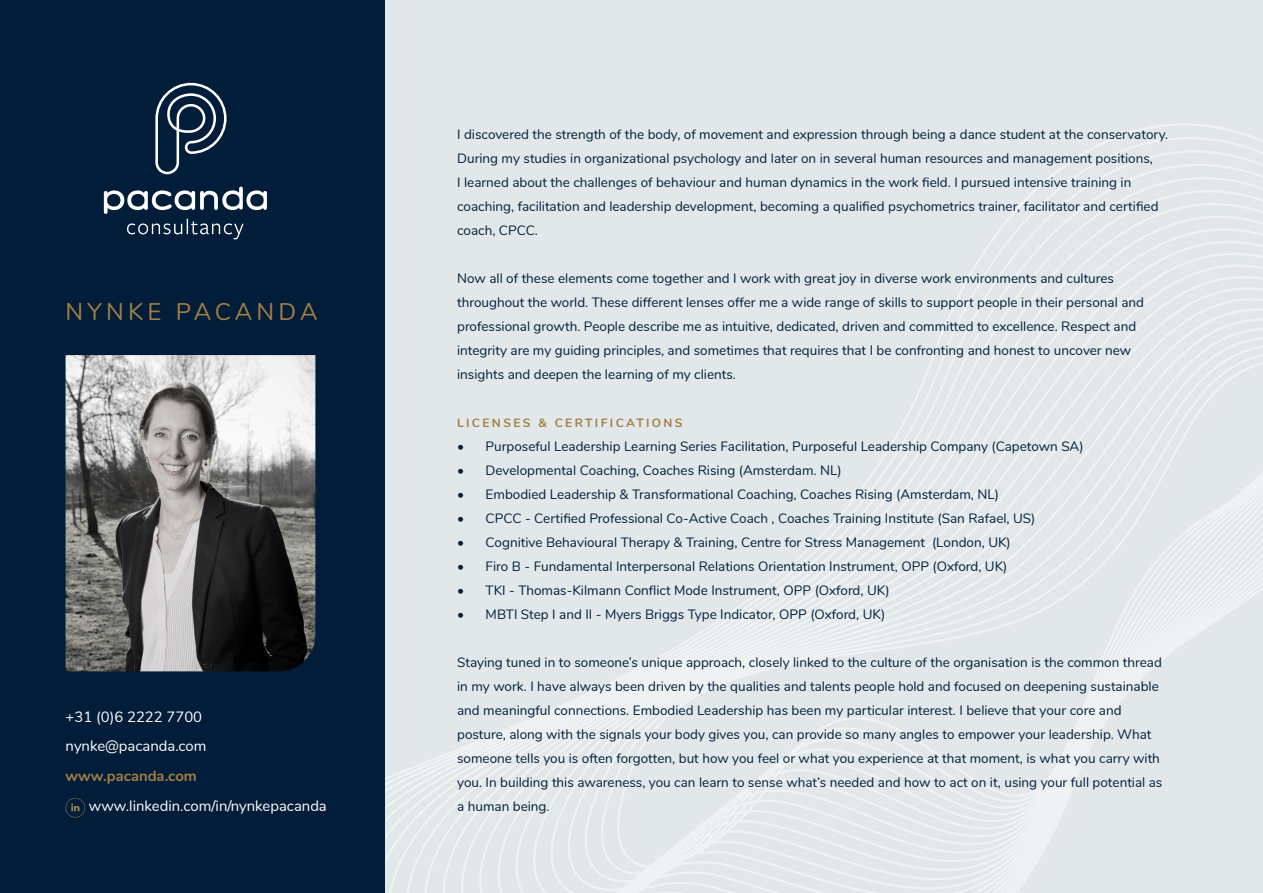
<style>
.page{position:relative;width:1263px;height:893px;background:#fff}
.page>*{position:absolute;margin:0;border:0;box-sizing:border-box;transform-origin:0 0}
.t1{font:24px "Nunito";letter-spacing:.175em;color:#a07f44}
.t2{font:14.85px "Nunito";color:#fff}
.t3{font:700 14.85px "Nunito";color:#a07f44}
.t4{font:13.5px/24px "Nunito";color:#021d39}
.t5{font:700 12px "Nunito";letter-spacing:.2em;color:#a07f44}
</style>
<div class="page">
<div style="left:315px;top:0;width:948px;height:893px;background:#e2e8e9"></div>
<svg style="left:542px;top:326px;width:721px;height:567px"></svg>
<svg style="left:566px;top:335px;width:697px;height:556px"></svg>
<svg style="left:578px;top:343px;width:685px;height:539px"></svg>
<svg style="left:594px;top:352px;width:669px;height:523px"></svg>
<svg style="left:604px;top:360px;width:659px;height:508px"></svg>
<div style="left:0;top:0;width:385px;height:893px;background:#021d39"></div>
<img style="left:66px;top:355px;width:249px;height:316px">
<svg style="left:66px;top:798px;width:19px;height:19px"></svg>
<svg style="left:155px;top:83px;width:72px;height:91px"></svg>
<svg style="left:104px;top:187px;width:163px;height:52px"></svg>
<p class="t1" style="left:66px;top:294px;width:253px">NYNKE PACANDA</p>
<p class="t2" style="left:66px;top:705px;width:138px">+31 (0)6 2222 7700</p>
<p class="t2" style="left:66px;top:735px;width:142px">nynke@pacanda.com</p>
<p class="t3" style="left:66px;top:765px;width:133px">www.pacanda.com</p>
<p class="t2" style="left:89px;top:795px;width:239px">www.linkedin.com/in/nynkepacanda</p>
<p class="t4" style="left:457px;top:122px;width:712px">I discovered the strength of the body, of movement and expression through being a dance student at the conservatory.<br>During my studies in organizational psychology and later on in several human resources and management positions,<br>I learned about the challenges of behaviour and human dynamics in the work field. I pursued intensive training in coaching, facilitation and leadership development, becoming a qualified psychometrics trainer, facilitator and certified coach, CPCC.</p>
<p class="t4" style="left:457px;top:266px;width:688px">Now all of these elements come together and I work with great joy in diverse work environments and cultures throughout the world. These different lenses offer me a wide range of skills to support people in their personal and professional growth. People describe me as intuitive, dedicated, driven and committed to excellence. Respect and integrity are my guiding principles, and sometimes that requires that I be confronting and honest to uncover new insights and deepen the learning of my clients.</p>
<p class="t5" style="left:457px;top:414px;width:227px">LICENSES &amp; CERTIFICATIONS</p>
<p class="t4" style="left:457px;top:434px;width:628px">• Purposeful Leadership Learning Series Facilitation, Purposeful Leadership Company (Capetown SA)</p>
<p class="t4" style="left:457px;top:458px;width:386px">• Developmental Coaching, Coaches Rising (Amsterdam. NL)</p>
<p class="t4" style="left:457px;top:482px;width:543px">• Embodied Leadership &amp; Transformational Coaching, Coaches Rising (Amsterdam, NL)</p>
<p class="t4" style="left:457px;top:506px;width:580px">• CPCC - Certified Professional Co-Active Coach , Coaches Training Institute (San Rafael, US)</p>
<p class="t4" style="left:457px;top:530px;width:555px">• Cognitive Behavioural Therapy &amp; Training, Centre for Stress Management (London, UK)</p>
<p class="t4" style="left:457px;top:554px;width:552px">• Firo B - Fundamental Interpersonal Relations Orientation Instrument, OPP (Oxford, UK)</p>
<p class="t4" style="left:457px;top:578px;width:434px">• TKI - Thomas-Kilmann Conflict Mode Instrument, OPP (Oxford, UK)</p>
<p class="t4" style="left:457px;top:602px;width:430px">• MBTI Step I and II - Myers Briggs Type Indicator, OPP (Oxford, UK)</p>
<p class="t4" style="left:457px;top:650px;width:707px">Staying tuned in to someone’s unique approach, closely linked to the culture of the organisation is the common thread in my work. I have always been driven by the qualities and talents people hold and focused on deepening sustainable and meaningful connections. Embodied Leadership has been my particular interest. I believe that your core and posture, along with the signals your body gives you, can provide so many angles to empower your leadership. What someone tells you is often forgotten, but how you feel or what you experience at that moment, is what you carry with you. In building this awareness, you can learn to sense what’s needed and how to act on it, using your full potential as a human being.</p>
</div>
